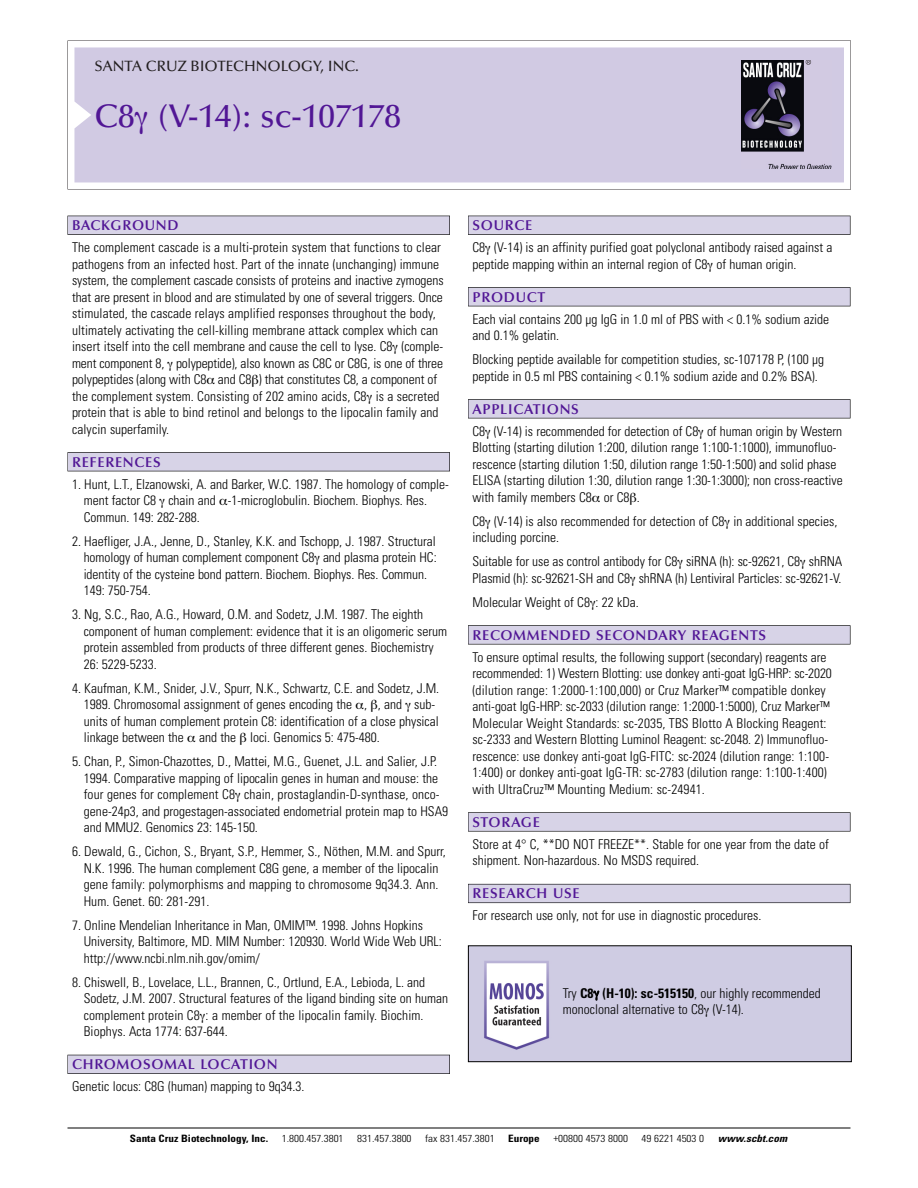
<style>
.page{position:relative;width:918px;height:1188px;background:#fff}
.page>*{position:absolute;margin:0;border:0;box-sizing:border-box;transform-origin:0 0}
.t1{font:500 33px "Optima";color:#511695}
.t2{font:500 15px "Optima";color:#231f20}
.t3{font:600 14.25px "Optima";letter-spacing:.05em;color:#511695}
.t4{font:300 condensed 13.5px/16.5px "Univers";color:#000}
.t5{font:300 condensed 10.2px "Univers";color:#000;scale:1.1 1}
.t6{font:700 condensed 10.2px "Univers";color:#000;scale:1.1 1}
.t7{font:italic 700 condensed 10.2px "Univers";letter-spacing:.005em;color:#000;scale:1.1 1}
.s1{font-weight:700}
</style>
<div class="page">
<svg style="left:68px;top:40px;width:783px;height:149px"></svg>
<div style="left:74px;top:47px;width:770px;height:135px;background:#d1cae3"></div>
<img style="left:741px;top:60px;width:90px;height:108px">
<div style="left:68px;top:216px;width:382px;height:19px;background:#525155"></div>
<div style="left:68px;top:216px;width:381px;height:18px;background:#d7d3e7"></div>
<div style="left:68px;top:452px;width:382px;height:19px;background:#525155"></div>
<div style="left:68px;top:453px;width:381px;height:18px;background:#d7d3e7"></div>
<div style="left:68px;top:1055px;width:382px;height:19px;background:#525158"></div>
<div style="left:68px;top:1055px;width:381px;height:18px;background:#d7d3e7"></div>
<div style="left:468px;top:216px;width:382px;height:19px;background:#525155"></div>
<div style="left:468px;top:216px;width:382px;height:18px;background:#d7d3e7"></div>
<div style="left:468px;top:287px;width:382px;height:19px;background:#525155"></div>
<div style="left:468px;top:288px;width:382px;height:18px;background:#d7d3e7"></div>
<div style="left:468px;top:399px;width:382px;height:19px;background:#545357"></div>
<div style="left:468px;top:400px;width:382px;height:18px;background:#d7d3e7"></div>
<div style="left:468px;top:625px;width:382px;height:19px;background:#575759"></div>
<div style="left:468px;top:626px;width:382px;height:18px;background:#d7d3e7"></div>
<svg style="left:468px;top:812px;width:382px;height:20px"></svg>
<div style="left:468px;top:813px;width:382px;height:18px;background:#d7d3e7"></div>
<div style="left:468px;top:884px;width:382px;height:19px;background:#66646e"></div>
<div style="left:468px;top:884px;width:382px;height:18px;background:#d7d3e7"></div>
<hr style="left:68px;top:1128px;width:782px;height:1px;background:#000">
<img style="left:470px;top:947px;width:380px;height:113px">
<div style="left:468px;top:945px;width:384px;height:117px;border:1px solid #000"></div>
<svg style="left:135px;top:112px;width:12px;height:22px"></svg>
<svg style="left:594px;top:991px;width:5px;height:9px"></svg>
<svg style="left:704px;top:1008px;width:5px;height:9px"></svg>
<p class="t2" style="left:94px;top:61px;width:266px">SANTA CRUZ BIOTECHNOLOGY, INC.</p>
<h1 class="t1" style="left:94px;top:103px;width:308px">C8 (V-14): sc-107178</h1>
<p class="t3" style="left:72px;top:219px;width:108px">BACKGROUND</p>
<p class="t4" style="left:72px;top:240px;width:373px">The complement cascade is a multi-protein system that functions to clear pathogens from an infected host. Part of the innate (unchanging) immune system, the complement cascade consists of proteins and inactive zymogens that are present in blood and are stimulated by one of several triggers. Once stimulated, the cascade relays amplified responses throughout the body, ultimately activating the cell-killing membrane attack complex which can insert itself into the cell membrane and cause the cell to lyse. C8 (comple&shy;ment component 8, polypeptide), also known as C8C or C8G, is one of three polypeptides (along with C8 and C8 ) that constitutes C8, a component of the complement system. Consisting of 202 amino acids, C8 is a secreted protein that is able to bind retinol and belongs to the lipocalin family and calycin superfamily.</p>
<p class="t3" style="left:72px;top:456px;width:90px">REFERENCES</p>
<p class="t4" style="left:84px;top:477px;width:367px;text-indent:-12px">1. Hunt, L.T., Elzanowski, A. and Barker, W.C. 1987. The homology of comple&shy;ment factor C8 chain and -1-microglobulin. Biochem. Biophys. Res.<br>Commun. 149: 282-288.</p>
<p class="t4" style="left:84px;top:534px;width:354px;text-indent:-12px">2. Haefliger, J.A., Jenne, D., Stanley, K.K. and Tschopp, J. 1987. Structural homology of human complement component C8 and plasma protein HC: identity of the cysteine bond pattern. Biochem. Biophys. Res. Commun.<br>149: 750-754.</p>
<p class="t4" style="left:84px;top:607px;width:365px;text-indent:-12px">3. Ng, S.C., Rao, A.G., Howard, O.M. and Sodetz, J.M. 1987. The eighth component of human complement: evidence that it is an oligomeric serum protein assembled from products of three different genes. Biochemistry 26: 5229-5233.</p>
<p class="t4" style="left:84px;top:681px;width:357px;text-indent:-12px">4. Kaufman, K.M., Snider, J.V., Spurr, N.K., Schwartz, C.E. and Sodetz, J.M.<br>1989. Chromosomal assignment of genes encoding the , , and sub&shy;units of human complement protein C8: identification of a close physical linkage between the and the loci. Genomics 5: 475-480.</p>
<p class="t4" style="left:84px;top:754px;width:366px;text-indent:-12px">5. Chan, P., Simon-Chazottes, D., Mattei, M.G., Guenet, J.L. and Salier, J.P.<br>1994. Comparative mapping of lipocalin genes in human and mouse: the four genes for complement C8 chain, prostaglandin-D-synthase, onco&shy;gene-24p3, and progestagen-associated endometrial protein map to HSA9 and MMU2. Genomics 23: 145-150.</p>
<p class="t4" style="left:84px;top:844px;width:364px;text-indent:-12px">6. Dewald, G., Cichon, S., Bryant, S.P., Hemmer, S., Nöthen, M.M. and Spurr, N.K. 1996. The human complement C8G gene, a member of the lipocalin gene family: polymorphisms and mapping to chromosome 9q34.3. Ann.<br>Hum. Genet. 60: 281-291.</p>
<p class="t4" style="left:84px;top:918px;width:360px;text-indent:-12px">7. Online Mendelian Inheritance in Man, OMIM™. 1998. Johns Hopkins<br>University, Baltimore, MD. MIM Number: 120930. World Wide Web URL: http://www.ncbi.nlm.nih.gov/omim/</p>
<p class="t4" style="left:84px;top:975px;width:366px;text-indent:-12px">8. Chiswell, B., Lovelace, L.L., Brannen, C., Ortlund, E.A., Lebioda, L. and Sodetz, J.M. 2007. Structural features of the ligand binding site on human complement protein C8 : a member of the lipocalin family. Biochim.<br>Biophys. Acta 1774: 637-644.</p>
<p class="t3" style="left:72px;top:1059px;width:207px">CHROMOSOMAL LOCATION</p>
<p class="t4" style="left:72px;top:1079px;width:234px">Genetic locus: C8G (human) mapping to 9q34.3.</p>
<p class="t3" style="left:473px;top:219px;width:61px">SOURCE</p>
<p class="t4" style="left:473px;top:240px;width:361px">C8 (V-14) is an affinity purified goat polyclonal antibody raised against a peptide mapping within an internal region of C8 of human origin.</p>
<p class="t3" style="left:473px;top:291px;width:74px">PRODUCT</p>
<p class="t4" style="left:473px;top:312px;width:358px">Each vial contains 200 µg IgG in 1.0 ml of PBS with &lt; 0.1% sodium azide and 0.1% gelatin.</p>
<p class="t4" style="left:473px;top:352px;width:353px">Blocking peptide available for competition studies, sc-107178 P, (100 µg peptide in 0.5 ml PBS containing &lt; 0.1% sodium azide and 0.2% BSA).</p>
<p class="t3" style="left:473px;top:403px;width:108px">APPLICATIONS</p>
<p class="t4" style="left:473px;top:424px;width:372px">C8 (V-14) is recommended for detection of C8 of human origin by Western Blotting (starting dilution 1:200, dilution range 1:100-1:1000), immunofluo&shy;rescence (starting dilution 1:50, dilution range 1:50-1:500) and solid phase ELISA (starting dilution 1:30, dilution range 1:30-1:3000); non cross-reactive with family members C8 or C8 .</p>
<p class="t4" style="left:473px;top:514px;width:366px">C8 (V-14) is also recommended for detection of C8 in additional species, including porcine.</p>
<p class="t4" style="left:473px;top:554px;width:371px">Suitable for use as control antibody for C8 siRNA (h): sc-92621, C8 shRNA<br>Plasmid (h): sc-92621-SH and C8 shRNA (h) Lentiviral Particles: sc-92621-V.</p>
<p class="t4" style="left:473px;top:595px;width:168px">Molecular Weight of C8 : 22 kDa.</p>
<p class="t3" style="left:473px;top:629px;width:295px">RECOMMENDED SECONDARY REAGENTS</p>
<p class="t4" style="left:473px;top:650px;width:361px">To ensure optimal results, the following support (secondary) reagents are recommended: 1) Western Blotting: use donkey anti-goat IgG-HRP: sc-2020 (dilution range: 1:2000-1:100,000) or Cruz Marker™ compatible donkey anti-goat IgG-HRP: sc-2033 (dilution range: 1:2000-1:5000), Cruz Marker™ Molecular Weight Standards: sc-2035, TBS Blotto A Blocking Reagent: sc-2333 and Western Blotting Luminol Reagent: sc-2048. 2) Immunofluo&shy;rescence: use donkey anti-goat IgG-FITC: sc-2024 (dilution range: 1:100- 1:400) or donkey anti-goat IgG-TR: sc-2783 (dilution range: 1:100-1:400) with UltraCruz™ Mounting Medium: sc-24941.</p>
<p class="t3" style="left:473px;top:816px;width:69px">STORAGE</p>
<p class="t4" style="left:473px;top:837px;width:358px">Store at 4° C, **DO NOT FREEZE**. Stable for one year from the date of shipment. Non-hazardous. No MSDS required.</p>
<p class="t3" style="left:473px;top:888px;width:109px">RESEARCH USE</p>
<p class="t4" style="left:473px;top:908px;width:290px">For research use only, not for use in diagnostic procedures.</p>
<p class="t4" style="left:563px;top:986px;width:260px">Try <span class="s1">C8 (H-10): sc-515150</span>, our highly recommended monoclonal alternative to C8 (V-14).</p>
<p class="t6" style="left:130px;top:1135px;width:127px">Santa Cruz Biotechnology, Inc.</p>
<p class="t5" style="left:282px;top:1135px;width:58px">1.800.457.3801</p>
<p class="t5" style="left:357px;top:1135px;width:51px">831.457.3800</p>
<p class="t5" style="left:425px;top:1135px;width:65px">fax 831.457.3801</p>
<p class="t6" style="left:508px;top:1135px;width:30px">Europe</p>
<p class="t5" style="left:553px;top:1135px;width:69px">+00800 4573 8000</p>
<p class="t5" style="left:642px;top:1135px;width:58px">49 6221 4503 0</p>
<p class="t7" style="left:718px;top:1135px;width:64px">www.scbt.com</p>
</div>
